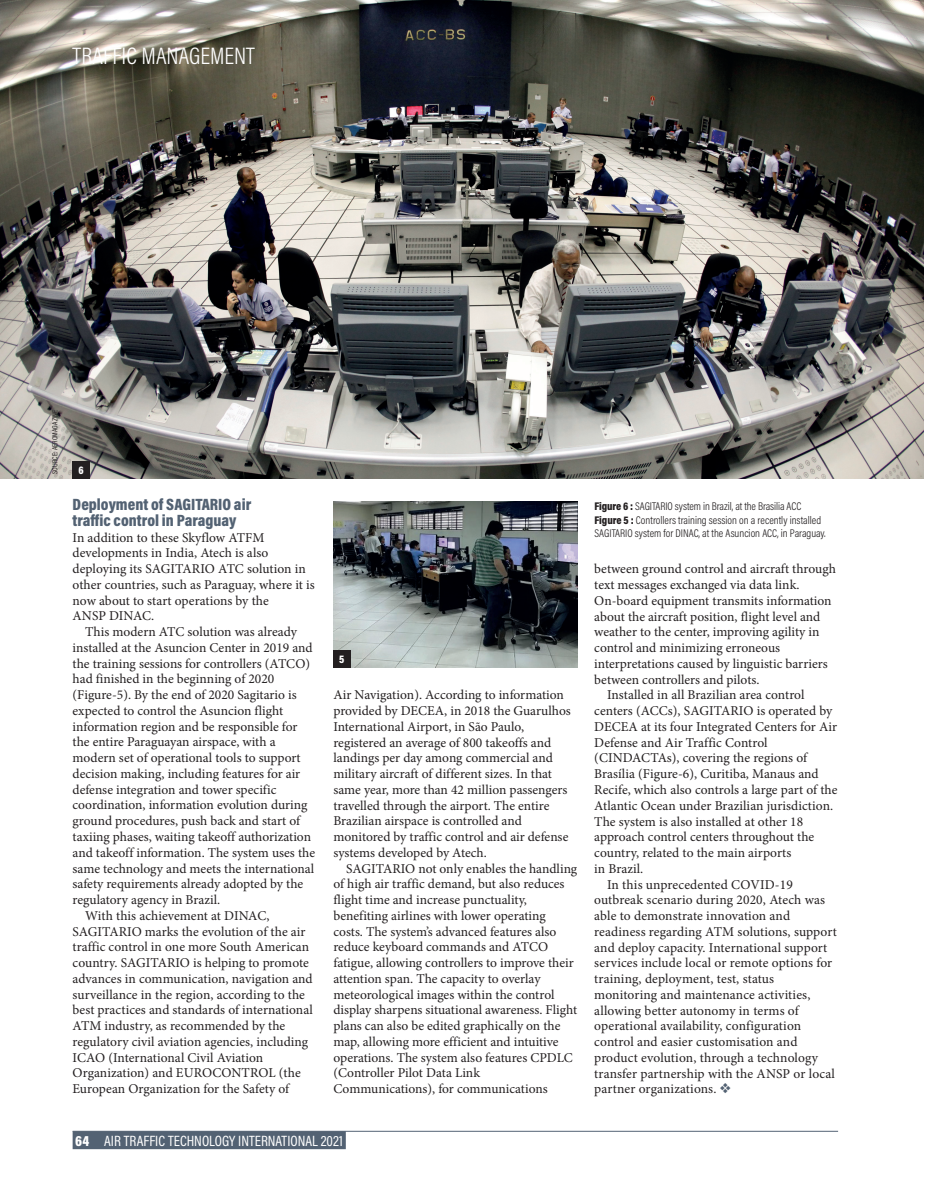
<style>
.page{position:relative;width:932px;height:1187px;background:#fff}
.page>*{position:absolute;margin:0;border:0;box-sizing:border-box;transform-origin:0 0}
.t1{font:300 24px "Acumin Pro Cond";color:#fff}
.t2{font:900 16.5px/15.8px "Acumin Pro Cond";color:#536273}
.t3{font:15px "Acumin Pro Cond";color:#fff}
.t4{font:13.5px "Minion Pro";color:#231f20}
.t5{font:300 11.25px/13.5px "Acumin Pro Cond";color:#231f20}
.t6{font:900 11.25px "Acumin Pro Cond";color:#fff}
.t7{font:7.5px "Acumin Pro Cond";color:#231f20}
.s1{font-weight:900}
.s2{color:#536273}
</style>
<div class="page">
<hr style="left:73px;top:1131px;width:765px;height:1px;background:#536273">
<div style="left:73px;top:1131px;width:273px;height:18px;background:#536273"></div>
<img style="left:0;top:0;width:923px;height:479px">
<img style="left:333px;top:501px;width:244px;height:167px">
<div style="left:73px;top:462px;width:17px;height:17px;background:#231f20"></div>
<div style="left:333px;top:651px;width:17px;height:17px;background:#231f20"></div>
<p class="t1" style="left:73px;top:40px;width:184px">TRAFFIC MANAGEMENT</p>
<p class="t7" style="left:50px;top:474px;width:65px;rotate:-90deg">SOURCE: AEROMAGAZINE</p>
<p class="t6" style="left:78px;top:463px;width:7px">6</p>
<p class="t2" style="left:73px;top:496px;width:180px">Deployment of SAGITARIO air traffic control in Paraguay</p>
<p class="t4" style="left:73px;top:528px;width:193px">In addition to these Skyflow ATFM</p>
<p class="t4" style="left:73px;top:544px;width:197px">developments in India, Atech is also</p>
<p class="t4" style="left:73px;top:560px;width:235px">deploying its SAGITARIO ATC solution in</p>
<p class="t4" style="left:73px;top:576px;width:244px">other countries, such as Paraguay, where it is</p>
<p class="t4" style="left:73px;top:591px;width:198px">now about to start operations by the</p>
<p class="t4" style="left:73px;top:607px;width:83px">ANSP DINAC.</p>
<p class="t4" style="left:85px;top:623px;width:213px">This modern ATC solution was already</p>
<p class="t4" style="left:73px;top:639px;width:242px">installed at the Asuncion Center in 2019 and</p>
<p class="t4" style="left:73px;top:654px;width:239px">the training sessions for controllers (ATCO)</p>
<p class="t4" style="left:73px;top:670px;width:203px">had finished in the beginning of 2020</p>
<p class="t4" style="left:73px;top:686px;width:226px">(Figure-5). By the end of 2020 Sagitario is</p>
<p class="t4" style="left:73px;top:702px;width:212px">expected to control the Asuncion flight</p>
<p class="t4" style="left:73px;top:717px;width:226px">information region and be responsible for</p>
<p class="t4" style="left:73px;top:733px;width:205px">the entire Paraguayan airspace, with a</p>
<p class="t4" style="left:73px;top:749px;width:230px">modern set of operational tools to support</p>
<p class="t4" style="left:73px;top:765px;width:229px">decision making, including features for air</p>
<p class="t4" style="left:73px;top:780px;width:205px">defense integration and tower specific</p>
<p class="t4" style="left:73px;top:796px;width:236px">coordination, information evolution during</p>
<p class="t4" style="left:73px;top:812px;width:229px">ground procedures, push back and start of</p>
<p class="t4" style="left:73px;top:828px;width:240px">taxiing phases, waiting takeoff authorization</p>
<p class="t4" style="left:73px;top:843px;width:244px">and takeoff information. The system uses the</p>
<p class="t4" style="left:73px;top:859px;width:243px">same technology and meets the international</p>
<p class="t4" style="left:73px;top:875px;width:232px">safety requirements already adopted by the</p>
<p class="t4" style="left:73px;top:891px;width:149px">regulatory agency in Brazil.</p>
<p class="t4" style="left:85px;top:906px;width:186px">With this achievement at DINAC,</p>
<p class="t4" style="left:73px;top:922px;width:234px">SAGITARIO marks the evolution of the air</p>
<p class="t4" style="left:73px;top:938px;width:238px">traffic control in one more South American</p>
<p class="t4" style="left:73px;top:954px;width:238px">country. SAGITARIO is helping to promote</p>
<p class="t4" style="left:73px;top:969px;width:242px">advances in communication, navigation and</p>
<p class="t4" style="left:73px;top:985px;width:234px">surveillance in the region, according to the</p>
<p class="t4" style="left:73px;top:1001px;width:242px">best practices and standards of international</p>
<p class="t4" style="left:73px;top:1017px;width:214px">ATM industry, as recommended by the</p>
<p class="t4" style="left:73px;top:1032px;width:237px">regulatory civil aviation agencies, including</p>
<p class="t4" style="left:73px;top:1048px;width:192px">ICAO (International Civil Aviation</p>
<p class="t4" style="left:73px;top:1064px;width:230px">Organization) and EUROCONTROL (the</p>
<p class="t4" style="left:73px;top:1080px;width:218px">European Organization for the Safety of</p>
<p class="t6" style="left:339px;top:652px;width:7px">5</p>
<p class="t4" style="left:333px;top:686px;width:232px">Air Navigation). According to information</p>
<p class="t4" style="left:333px;top:702px;width:239px">provided by DECEA, in 2018 the Guarulhos</p>
<p class="t4" style="left:333px;top:717px;width:192px">International Airport, in São Paulo,</p>
<p class="t4" style="left:333px;top:733px;width:219px">registered an average of 800 takeoffs and</p>
<p class="t4" style="left:333px;top:749px;width:221px">landings per day among commercial and</p>
<p class="t4" style="left:333px;top:765px;width:220px">military aircraft of different sizes. In that</p>
<p class="t4" style="left:333px;top:780px;width:235px">same year, more than 42 million passengers</p>
<p class="t4" style="left:333px;top:796px;width:217px">travelled through the airport. The entire</p>
<p class="t4" style="left:333px;top:812px;width:190px">Brazilian airspace is controlled and</p>
<p class="t4" style="left:333px;top:828px;width:236px">monitored by traffic control and air defense</p>
<p class="t4" style="left:333px;top:843px;width:155px">systems developed by Atech.</p>
<p class="t4" style="left:346px;top:859px;width:233px">SAGITARIO not only enables the handling</p>
<p class="t4" style="left:333px;top:875px;width:233px">of high air traffic demand, but also reduces</p>
<p class="t4" style="left:333px;top:891px;width:195px">flight time and increase punctuality,</p>
<p class="t4" style="left:333px;top:907px;width:214px">benefiting airlines with lower operating</p>
<p class="t4" style="left:333px;top:922px;width:224px">costs. The system’s advanced features also</p>
<p class="t4" style="left:333px;top:938px;width:216px">reduce keyboard commands and ATCO</p>
<p class="t4" style="left:333px;top:954px;width:242px">fatigue, allowing controllers to improve their</p>
<p class="t4" style="left:333px;top:970px;width:209px">attention span. The capacity to overlay</p>
<p class="t4" style="left:333px;top:985px;width:223px">meteorological images within the control</p>
<p class="t4" style="left:333px;top:1001px;width:245px">display sharpens situational awareness. Flight</p>
<p class="t4" style="left:333px;top:1017px;width:229px">plans can also be edited graphically on the</p>
<p class="t4" style="left:333px;top:1033px;width:227px">map, allowing more efficient and intuitive</p>
<p class="t4" style="left:333px;top:1048px;width:241px">operations. The system also features CPDLC</p>
<p class="t4" style="left:333px;top:1064px;width:148px">(Controller Pilot Data Link</p>
<p class="t4" style="left:333px;top:1080px;width:216px">Communications), for communications</p>
<p class="t3" style="left:75px;top:1131px;width:269px"><span class="s1">64</span> AIR TRAFFIC TECHNOLOGY INTERNATIONAL 2021</p>
<p class="t5" style="left:594px;top:499px;width:233px"><span class="s1">Figure 6 :</span> SAGITARIO system in Brazil, at the Brasilia ACC<br><span class="s1">Figure 5 :</span> Controllers training session on a recently installed<br>SAGITARIO system for DINAC, at the Asuncion ACC, in Paraguay.</p>
<p class="t4" style="left:594px;top:560px;width:243px">between ground control and aircraft through</p>
<p class="t4" style="left:594px;top:576px;width:207px">text messages exchanged via data link.</p>
<p class="t4" style="left:594px;top:592px;width:239px">On-board equipment transmits information</p>
<p class="t4" style="left:594px;top:607px;width:228px">about the aircraft position, flight level and</p>
<p class="t4" style="left:594px;top:623px;width:227px">weather to the center, improving agility in</p>
<p class="t4" style="left:594px;top:639px;width:187px">control and minimizing erroneous</p>
<p class="t4" style="left:594px;top:655px;width:235px">interpretations caused by linguistic barriers</p>
<p class="t4" style="left:594px;top:670px;width:167px">between controllers and pilots.</p>
<p class="t4" style="left:607px;top:686px;width:199px">Installed in all Brazilian area control</p>
<p class="t4" style="left:594px;top:702px;width:239px">centers (ACCs), SAGITARIO is operated by</p>
<p class="t4" style="left:594px;top:718px;width:244px">DECEA at its four Integrated Centers for Air</p>
<p class="t4" style="left:594px;top:733px;width:175px">Defense and Air Traffic Control</p>
<p class="t4" style="left:594px;top:749px;width:214px">(CINDACTAs), covering the regions of</p>
<p class="t4" style="left:594px;top:765px;width:226px">Brasília (Figure-6), Curitiba, Manaus and</p>
<p class="t4" style="left:594px;top:781px;width:245px">Recife, which also controls a large part of the</p>
<p class="t4" style="left:594px;top:796px;width:240px">Atlantic Ocean under Brazilian jurisdiction.</p>
<p class="t4" style="left:594px;top:812px;width:210px">The system is also installed at other 18</p>
<p class="t4" style="left:594px;top:828px;width:222px">approach control centers throughout the</p>
<p class="t4" style="left:594px;top:844px;width:199px">country, related to the main airports</p>
<p class="t4" style="left:594px;top:859px;width:51px">in Brazil.</p>
<p class="t4" style="left:607px;top:875px;width:187px">In this unprecedented COVID-19</p>
<p class="t4" style="left:594px;top:891px;width:232px">outbreak scenario during 2020, Atech was</p>
<p class="t4" style="left:594px;top:907px;width:197px">able to demonstrate innovation and</p>
<p class="t4" style="left:594px;top:922px;width:244px">readiness regarding ATM solutions, support</p>
<p class="t4" style="left:594px;top:938px;width:234px">and deploy capacity. International support</p>
<p class="t4" style="left:594px;top:954px;width:239px">services include local or remote options for</p>
<p class="t4" style="left:594px;top:970px;width:181px">training, deployment, test, status</p>
<p class="t4" style="left:594px;top:985px;width:218px">monitoring and maintenance activities,</p>
<p class="t4" style="left:594px;top:1001px;width:206px">allowing better autonomy in terms of</p>
<p class="t4" style="left:594px;top:1017px;width:208px">operational availability, configuration</p>
<p class="t4" style="left:594px;top:1033px;width:205px">control and easier customisation and</p>
<p class="t4" style="left:594px;top:1048px;width:225px">product evolution, through a technology</p>
<p class="t4" style="left:594px;top:1064px;width:242px">transfer partnership with the ANSP or local</p>
<p class="t4" style="left:594px;top:1080px;width:138px">partner organizations. <span class="s2">❖</span></p>
</div>
